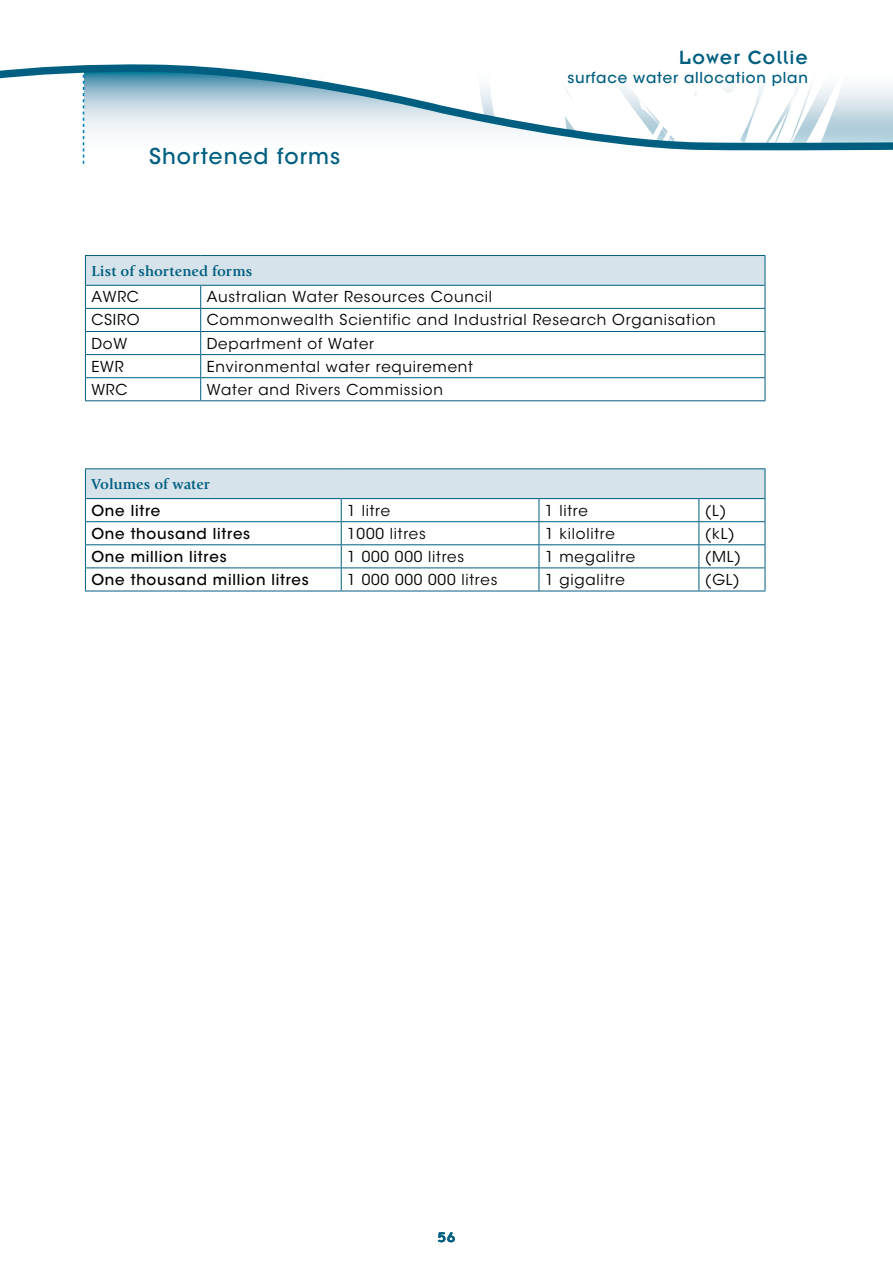
<style>
.page{position:relative;width:893px;height:1263px;background:#fff}
.page>*{position:absolute;margin:0;border:0;box-sizing:border-box;transform-origin:0 0}
.t1{font:500 21.75px "ITC Avant Garde Std";letter-spacing:.05em;color:#005f80}
.t2{font:21px "Insignia LT Std";letter-spacing:.05em;color:#005f80}
.t3{font:15px "ITC Avant Garde Std";letter-spacing:.05em;color:#000}
.t4{font:500 15px "ITC Avant Garde Std";letter-spacing:.05em;color:#000}
.t5{font:700 15px "Giovanni Std";letter-spacing:.01em;color:#005f80}
.t6{font:500 15px "ITC Avant Garde Std";letter-spacing:.05em;color:#005f80}
.t7{font:15px "Insignia LT Std";color:#005f80}
</style>
<div class="page">
<svg style="left:0;top:64px;width:893px;height:91px"></svg>
<div style="left:85px;top:469px;width:680px;height:30px;background:#d6e3eb"></div>
<hr style="left:85px;top:468px;width:256px;height:1px;background:#005f80">
<hr style="left:341px;top:468px;width:198px;height:1px;background:#005f80">
<hr style="left:539px;top:468px;width:160px;height:1px;background:#005f80">
<hr style="left:699px;top:468px;width:66px;height:1px;background:#005f80">
<hr style="left:85px;top:498px;width:256px;height:1px;background:#005f80">
<hr style="left:341px;top:498px;width:198px;height:1px;background:#005f80">
<hr style="left:539px;top:498px;width:160px;height:1px;background:#005f80">
<hr style="left:699px;top:498px;width:66px;height:1px;background:#005f80">
<svg style="left:85px;top:469px;width:1px;height:122px"></svg>
<svg style="left:341px;top:499px;width:1px;height:92px"></svg>
<svg style="left:539px;top:499px;width:1px;height:92px"></svg>
<svg style="left:698px;top:499px;width:1px;height:92px"></svg>
<svg style="left:765px;top:469px;width:1px;height:122px"></svg>
<hr style="left:85px;top:521px;width:256px;height:1px;background:#005f80">
<hr style="left:341px;top:521px;width:198px;height:1px;background:#005f80">
<hr style="left:539px;top:521px;width:160px;height:1px;background:#005f80">
<hr style="left:699px;top:521px;width:66px;height:1px;background:#005f80">
<hr style="left:85px;top:544px;width:256px;height:1px;background:#005f80">
<hr style="left:341px;top:544px;width:198px;height:1px;background:#005f80">
<hr style="left:539px;top:544px;width:160px;height:1px;background:#005f80">
<hr style="left:699px;top:544px;width:66px;height:1px;background:#005f80">
<hr style="left:85px;top:567px;width:256px;height:1px;background:#005f80">
<hr style="left:341px;top:567px;width:198px;height:1px;background:#005f80">
<hr style="left:539px;top:567px;width:160px;height:1px;background:#005f80">
<hr style="left:699px;top:567px;width:66px;height:1px;background:#005f80">
<hr style="left:85px;top:591px;width:256px;height:1px;background:#005f80">
<hr style="left:341px;top:591px;width:198px;height:1px;background:#005f80">
<hr style="left:539px;top:591px;width:160px;height:1px;background:#005f80">
<hr style="left:699px;top:591px;width:66px;height:1px;background:#005f80">
<div style="left:85px;top:255px;width:680px;height:30px;background:#d6e3eb"></div>
<hr style="left:85px;top:255px;width:116px;height:1px;background:#005f80">
<hr style="left:201px;top:255px;width:564px;height:1px;background:#005f80">
<hr style="left:85px;top:285px;width:116px;height:1px;background:#005f80">
<hr style="left:201px;top:285px;width:564px;height:1px;background:#005f80">
<svg style="left:85px;top:256px;width:1px;height:144px"></svg>
<svg style="left:200px;top:286px;width:1px;height:114px"></svg>
<svg style="left:765px;top:256px;width:1px;height:144px"></svg>
<hr style="left:85px;top:308px;width:116px;height:1px;background:#005f80">
<hr style="left:201px;top:308px;width:564px;height:1px;background:#005f80">
<hr style="left:85px;top:331px;width:116px;height:1px;background:#005f80">
<hr style="left:201px;top:331px;width:564px;height:1px;background:#005f80">
<hr style="left:85px;top:354px;width:116px;height:1px;background:#005f80">
<hr style="left:201px;top:354px;width:564px;height:1px;background:#005f80">
<hr style="left:85px;top:377px;width:116px;height:1px;background:#005f80">
<hr style="left:201px;top:377px;width:564px;height:1px;background:#005f80">
<hr style="left:85px;top:400px;width:116px;height:1px;background:#005f80">
<hr style="left:201px;top:400px;width:564px;height:1px;background:#005f80">
<h1 class="t1" style="left:149px;top:142px;width:193px">Shortened forms</h1>
<h2 class="t2" style="left:679px;top:47px;width:130px">Lower Collie</h2>
<p class="t6" style="left:567px;top:68px;width:242px">surface water allocation plan</p>
<p class="t5" style="left:91px;top:262px;width:162px">List of shortened forms</p>
<p class="t3" style="left:91px;top:288px;width:49px">AWRC</p>
<p class="t3" style="left:207px;top:288px;width:287px">Australian Water Resources Council</p>
<p class="t3" style="left:91px;top:311px;width:50px">CSIRO</p>
<p class="t3" style="left:207px;top:311px;width:510px">Commonwealth Scientific and Industrial Research Organisation</p>
<p class="t3" style="left:91px;top:334px;width:37px">DoW</p>
<p class="t3" style="left:207px;top:334px;width:169px">Department of Water</p>
<p class="t3" style="left:91px;top:357px;width:34px">EWR</p>
<p class="t3" style="left:207px;top:357px;width:268px">Environmental water requirement</p>
<p class="t3" style="left:91px;top:380px;width:38px">WRC</p>
<p class="t3" style="left:207px;top:380px;width:238px">Water and Rivers Commission</p>
<p class="t5" style="left:91px;top:475px;width:120px">Volumes of water</p>
<p class="t4" style="left:91px;top:501px;width:70px">One litre</p>
<p class="t3" style="left:347px;top:501px;width:44px">1 litre</p>
<p class="t3" style="left:545px;top:501px;width:44px">1 litre</p>
<p class="t3" style="left:705px;top:501px;width:23px">(L)</p>
<p class="t4" style="left:91px;top:524px;width:160px">One thousand litres</p>
<p class="t3" style="left:347px;top:524px;width:80px">1000 litres</p>
<p class="t3" style="left:545px;top:524px;width:71px">1 kilolitre</p>
<p class="t3" style="left:705px;top:524px;width:31px">(kL)</p>
<p class="t4" style="left:91px;top:547px;width:137px">One million litres</p>
<p class="t3" style="left:347px;top:547px;width:118px">1 000 000 litres</p>
<p class="t3" style="left:545px;top:547px;width:92px">1 megalitre</p>
<p class="t3" style="left:705px;top:547px;width:38px">(ML)</p>
<p class="t4" style="left:91px;top:570px;width:219px">One thousand million litres</p>
<p class="t3" style="left:347px;top:570px;width:152px">1 000 000 000 litres</p>
<p class="t3" style="left:545px;top:570px;width:81px">1 gigalitre</p>
<p class="t3" style="left:705px;top:570px;width:36px">(GL)</p>
<p class="t7" style="left:438px;top:1229px;width:19px">56</p>
</div>
